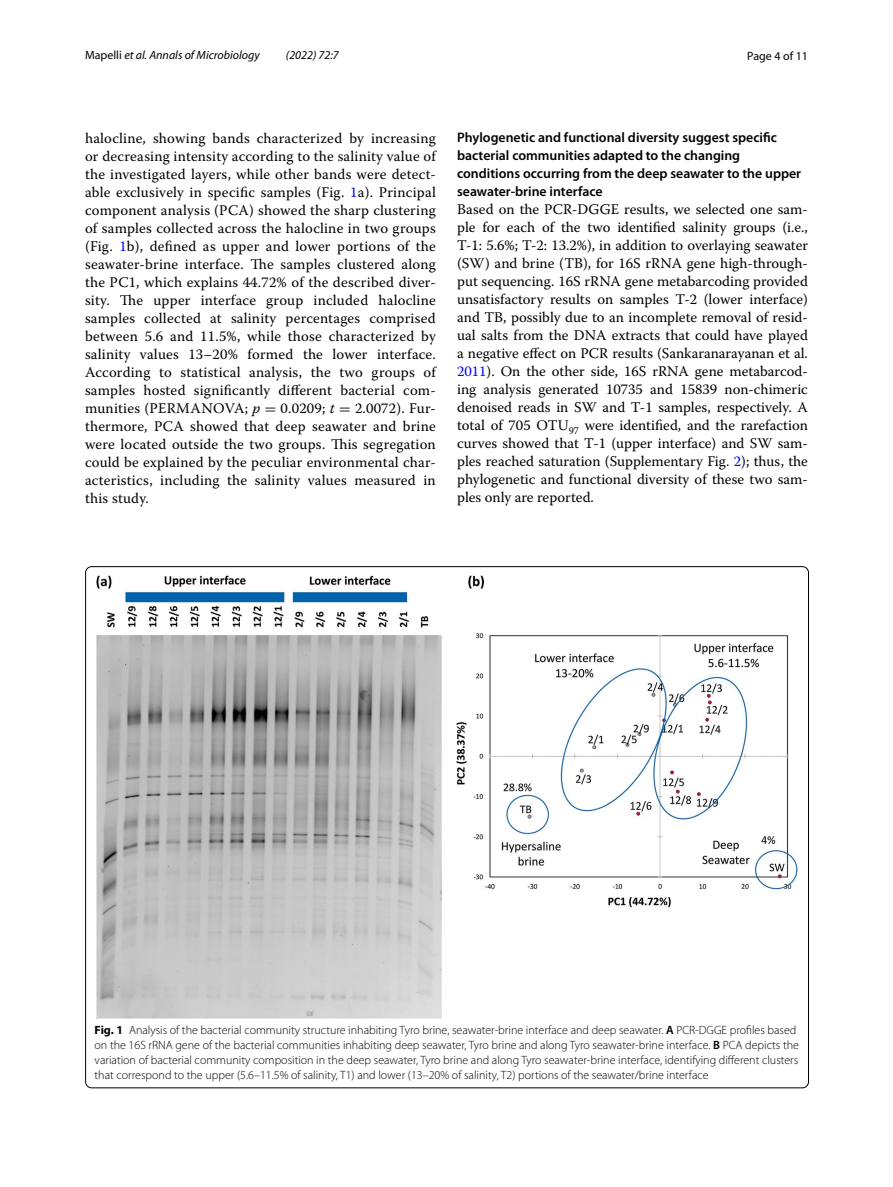
<style>
.page{position:relative;width:893px;height:1187px;background:#fff}
.page>*{position:absolute;margin:0;border:0;box-sizing:border-box;transform-origin:0 0}
.t1{font:14.7px/18px "Warnock Pro";letter-spacing:.01em;color:#000;text-align:justify}
.t2{font:600 13.8px/18px "Myriad Pro";color:#000}
.t3{font:300 12px/15px "Myriad Pro";color:#000}
.t4{font:italic 12px "Myriad Pro";color:#000}
.t5{font:12px "Myriad Pro";color:#000}
.s1{font-style:normal}
.s2{color:#00f}
.s3{font-style:italic}
.s4{font-family:"MTSY"}
.s5{font-weight:700}
.s6{font-weight:600}
</style>
<div class="page">
<img style="left:97px;top:575px;width:700px;height:443px">
<p class="t4" style="left:85px;top:48px;width:176px"><span class="s1">Mapelli</span> et al. Annals of Microbiology</p>
<p class="t4" style="left:286px;top:48px;width:54px">(2022) 72:7</p>
<p class="t5" style="left:747px;top:48px;width:62px">Page 4 of 11</p>
<p class="t1" style="left:85px;top:128px;width:352px">halocline, showing bands characterized by increasing or decreasing intensity according to the salinity value of the investigated layers, while other bands were detect&shy;able exclusively in specific samples (Fig. <span class="s2">1</span>a). Principal component analysis (PCA) showed the sharp clustering of samples collected across the halocline in two groups (Fig. <span class="s2">1</span>b), defined as upper and lower portions of the seawater-brine interface. The samples clustered along the PC1, which explains 44.72% of the described diver&shy;sity. The upper interface group included halocline samples collected at salinity percentages comprised between 5.6 and 11.5%, while those characterized by salinity values 13–20% formed the lower interface.<br>According to statistical analysis, the two groups of samples hosted significantly different bacterial com&shy;munities (PERMANOVA; <span class="s3">p</span> <span class="s4">=</span> 0.0209; <span class="s3">t</span> <span class="s4">=</span> 2.0072). Fur&shy;thermore, PCA showed that deep seawater and brine were located outside the two groups. This segregation could be explained by the peculiar environmental char&shy;acteristics, including the salinity values measured in this study.</p>
<p class="t2" style="left:457px;top:128px;width:346px">Phylogenetic and functional diversity suggest specific bacterial communities adapted to the changing conditions occurring from the deep seawater to the upper seawater‑brine interface</p>
<p class="t1" style="left:457px;top:200px;width:352px">Based on the PCR-DGGE results, we selected one sam&shy;ple for each of the two identified salinity groups (i.e., T-1: 5.6%; T-2: 13.2%), in addition to overlaying seawater (SW) and brine (TB), for 16S rRNA gene high-through&shy;put sequencing. 16S rRNA gene metabarcoding provided unsatisfactory results on samples T-2 (lower interface) and TB, possibly due to an incomplete removal of resid&shy;ual salts from the DNA extracts that could have played a negative effect on PCR results (Sankaranarayanan et al.<br><span class="s2">2011</span>). On the other side, 16S rRNA gene metabarcod&shy;ing analysis generated 10735 and 15839 non-chimeric denoised reads in SW and T-1 samples, respectively. A total of 705 OTU<sub>97</sub> were identified, and the rarefaction curves showed that T-1 (upper interface) and SW sam&shy;ples reached saturation (Supplementary Fig. <span class="s2">2</span>); thus, the phylogenetic and functional diversity of these two sam&shy;ples only are reported.</p>
<p class="t3" style="left:95px;top:1022px;width:706px"><span class="s5">Fig. 1</span> Analysis of the bacterial community structure inhabiting Tyro brine, seawater-brine interface and deep seawater. <span class="s6">A</span> PCR-DGGE profiles based on the 16S rRNA gene of the bacterial communities inhabiting deep seawater, Tyro brine and along Tyro seawater-brine interface. <span class="s6">B</span> PCA depicts the variation of bacterial community composition in the deep seawater, Tyro brine and along Tyro seawater-brine interface, identifying different clusters that correspond to the upper (5.6–11.5% of salinity, T1) and lower (13–20% of salinity, T2) portions of the seawater/brine interface</p>
</div>
